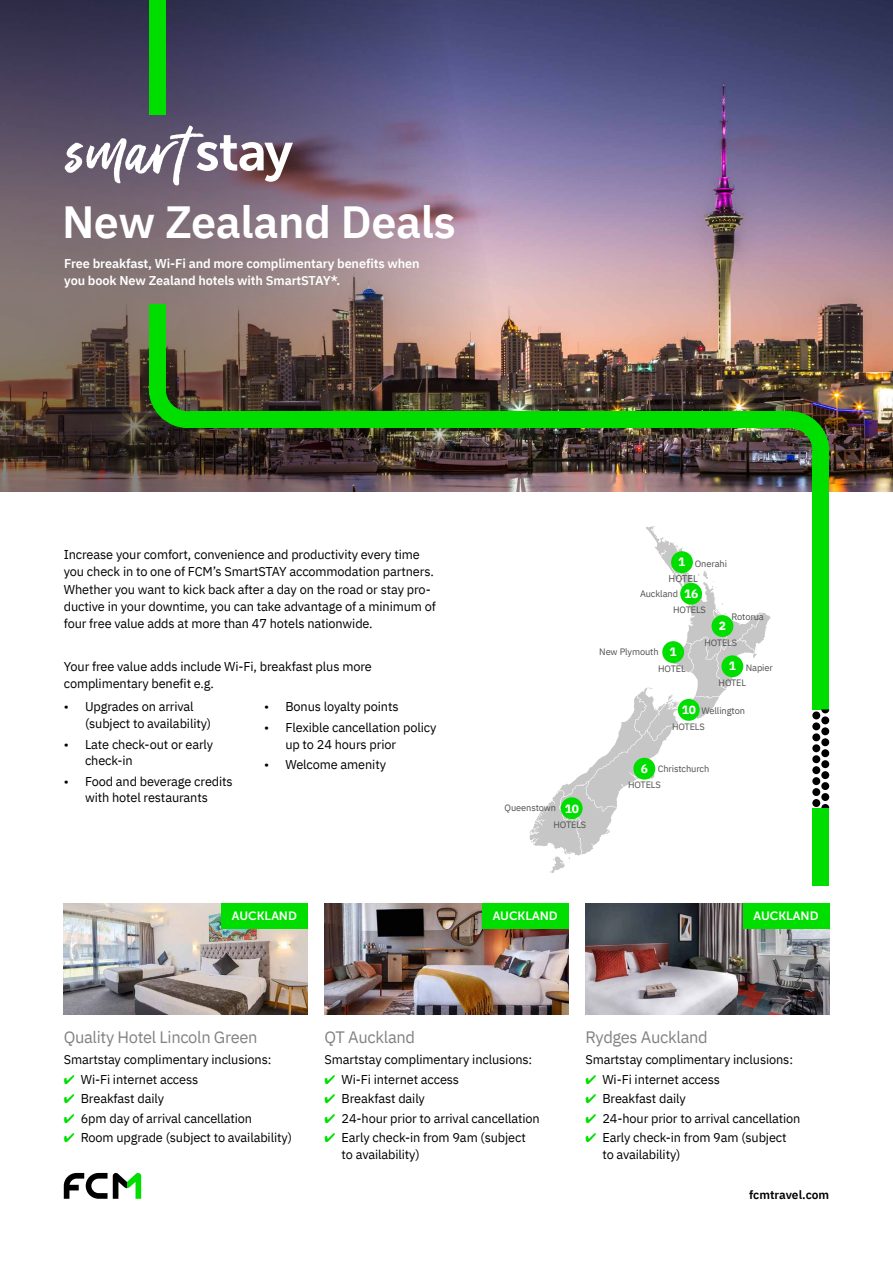
<style>
.page{position:relative;width:893px;height:1263px;background:#fff}
.page>*{position:absolute;margin:0;border:0;box-sizing:border-box;transform-origin:0 0}
.t1{font:600 45px "IBM Plex Sans";letter-spacing:-.01em;color:#fff}
.t2{font:16.5px "IBM Plex Sans";letter-spacing:-.02em;color:#828282}
.t3{font:12.75px/16.5px "IBM Plex Sans";letter-spacing:-.01em;color:#000}
.t4{font:600 12.75px/17.2px "IBM Plex Sans";letter-spacing:-.01em;color:#fff}
.t5{font:12px "Museo Sans 700";color:#fff}
.t6{font:600 12px "IBM Plex Sans";color:#000}
.t7{font:700 12px "IBM Plex Sans";color:#fff}
.t8{font:9.75px "IBM Plex Sans";letter-spacing:-.01em;color:#505050}
.t9{font:9.3px "IBM Plex Sans";letter-spacing:-.01em;color:#505050}
.s1{color:#00de00}
</style>
<div class="page">
<img style="left:576px;top:0;width:317px;height:491px">
<img style="left:0;top:0;width:576px;height:491px">
<svg style="left:64px;top:1173px;width:77px;height:26px"></svg>
<div style="left:149px;top:0;width:17px;height:115px;background:#00de00"></div>
<svg style="left:149px;top:388px;width:40px;height:40px"></svg>
<svg style="left:789px;top:411px;width:40px;height:40px;background:#238c16"></svg>
<div style="left:189px;top:411px;width:602px;height:17px;background:#00de00"></div>
<div style="left:812px;top:451px;width:17px;height:258px;background:#00de00"></div>
<div style="left:812px;top:808px;width:17px;height:77px;background:#00de00"></div>
<div style="left:149px;top:304px;width:17px;height:90px;background:#00de00"></div>
<svg style="left:812px;top:709px;width:17px;height:99px"></svg>
<svg style="left:65px;top:125px;width:228px;height:61px"></svg>
<img style="left:64px;top:903px;width:244px;height:111px">
<img style="left:325px;top:903px;width:243px;height:111px">
<img style="left:585px;top:903px;width:244px;height:111px">
<div style="left:221px;top:903px;width:87px;height:26px;background:#00de00"></div>
<div style="left:482px;top:903px;width:86px;height:26px;background:#00de00"></div>
<div style="left:743px;top:903px;width:86px;height:26px;background:#00de00"></div>
<svg style="left:529px;top:526px;width:242px;height:347px"></svg>
<div style="left:680px;top:583px;width:22px;height:22px;background:#00de00;border-radius:50%"></div>
<div style="left:678px;top:699px;width:22px;height:22px;background:#00de00;border-radius:50%"></div>
<div style="left:561px;top:797px;width:22px;height:22px;background:#00de00;border-radius:50%"></div>
<div style="left:712px;top:615px;width:21px;height:22px;background:#00de00;border-radius:50%"></div>
<div style="left:671px;top:551px;width:22px;height:22px;background:#00de00;border-radius:50%"></div>
<div style="left:662px;top:641px;width:22px;height:22px;background:#00de00;border-radius:50%"></div>
<div style="left:721px;top:655px;width:22px;height:22px;background:#00de00;border-radius:50%"></div>
<div style="left:633px;top:758px;width:22px;height:22px;background:#00de00;border-radius:50%"></div>
<h1 class="t1" style="left:62px;top:186px;width:395px">New Zealand Deals</h1>
<p class="t4" style="left:64px;top:253px;width:357px">Free breakfast, Wi-Fi and more complimentary benefits when you book New Zealand hotels with SmartSTAY*.</p>
<p class="t3" style="left:64px;top:545px;width:373px;line-height:17.2px">Increase your comfort, convenience and productivity every time you check in to one of FCM’s SmartSTAY accommodation partners.<br>Whether you want to kick back after a day on the road or stay pro&shy;ductive in your downtime, you can take advantage of a minimum of four free value adds at more than 47 hotels nationwide.</p>
<p class="t3" style="left:64px;top:657px;width:310px;line-height:17.2px">Your free value adds include Wi-Fi, breakfast plus more complimentary benefit e.g.</p>
<p class="t3" style="left:85px;top:697px;width:128px;text-indent:-21px">• Upgrades on arrival (subject to availability)</p>
<p class="t3" style="left:85px;top:735px;width:130px;text-indent:-21px">• Late check-out or early check-in</p>
<p class="t3" style="left:64px;top:772px;width:171px;text-align:center">• Food and beverage credits with hotel restaurants</p>
<p class="t3" style="left:264px;top:697px;width:136px">• Bonus loyalty points</p>
<p class="t3" style="left:285px;top:718px;width:153px;text-indent:-21px">• Flexible cancellation policy up to 24 hours prior</p>
<p class="t3" style="left:264px;top:755px;width:123px">• Welcome amenity</p>
<p class="t9" style="left:505px;top:800px;width:53px">Queenstown</p>
<p class="t7" style="left:565px;top:799px;width:16px">10</p>
<p class="t9" style="left:554px;top:817px;width:34px">HOTELS</p>
<p class="t7" style="left:678px;top:552px;width:9px">1</p>
<p class="t9" style="left:695px;top:556px;width:34px">Onerahi</p>
<p class="t8" style="left:668px;top:571px;width:31px">HOTEL</p>
<p class="t7" style="left:684px;top:584px;width:16px">16</p>
<p class="t9" style="left:640px;top:586px;width:40px">Auckland</p>
<p class="t9" style="left:673px;top:603px;width:34px">HOTELS</p>
<p class="t9" style="left:731px;top:610px;width:34px">Rotorua</p>
<p class="t7" style="left:719px;top:616px;width:9px">2</p>
<p class="t9" style="left:599px;top:644px;width:61px">New Plymouth</p>
<p class="t7" style="left:669px;top:642px;width:9px">1</p>
<p class="t9" style="left:658px;top:661px;width:29px">HOTEL</p>
<p class="t9" style="left:704px;top:635px;width:34px">HOTELS</p>
<p class="t7" style="left:729px;top:657px;width:9px">1</p>
<p class="t9" style="left:746px;top:660px;width:29px">Napier</p>
<p class="t9" style="left:719px;top:675px;width:29px">HOTEL</p>
<p class="t7" style="left:682px;top:700px;width:16px">10</p>
<p class="t9" style="left:702px;top:704px;width:45px">Wellington</p>
<p class="t9" style="left:672px;top:719px;width:34px">HOTELS</p>
<p class="t7" style="left:641px;top:759px;width:9px">6</p>
<p class="t9" style="left:658px;top:762px;width:53px">Christchurch</p>
<p class="t9" style="left:628px;top:778px;width:34px">HOTELS</p>
<p class="t5" style="left:232px;top:910px;width:67px">AUCKLAND</p>
<p class="t5" style="left:493px;top:910px;width:67px">AUCKLAND</p>
<p class="t5" style="left:753px;top:910px;width:67px">AUCKLAND</p>
<p class="t2" style="left:64px;top:1024px;width:195px">Quality Hotel Lincoln Green</p>
<p class="t3" style="left:64px;top:1050px;width:209px">Smartstay complimentary inclusions:</p>
<p class="t3" style="left:64px;top:1070px;width:136px"><span class="s1">✔</span> Wi-Fi internet access</p>
<p class="t3" style="left:64px;top:1089px;width:102px"><span class="s1">✔</span> Breakfast daily</p>
<p class="t3" style="left:64px;top:1109px;width:190px"><span class="s1">✔</span> 6pm day of arrival cancellation</p>
<p class="t3" style="left:64px;top:1128px;width:230px"><span class="s1">✔</span> Room upgrade (subject to availability)</p>
<p class="t2" style="left:325px;top:1024px;width:92px">QT Auckland</p>
<p class="t3" style="left:325px;top:1050px;width:209px">Smartstay complimentary inclusions:</p>
<p class="t3" style="left:325px;top:1070px;width:136px"><span class="s1">✔</span> Wi-Fi internet access</p>
<p class="t3" style="left:325px;top:1089px;width:102px"><span class="s1">✔</span> Breakfast daily</p>
<p class="t3" style="left:325px;top:1109px;width:217px"><span class="s1">✔</span> 24-hour prior to arrival cancellation</p>
<p class="t3" style="left:342px;top:1128px;width:186px;text-indent:-17px"><span class="s1">✔</span> Early check-in from 9am (subject to availability)</p>
<p class="t2" style="left:585px;top:1024px;width:124px">Rydges Auckland</p>
<p class="t3" style="left:585px;top:1050px;width:209px">Smartstay complimentary inclusions:</p>
<p class="t3" style="left:585px;top:1070px;width:136px"><span class="s1">✔</span> Wi-Fi internet access</p>
<p class="t3" style="left:585px;top:1089px;width:102px"><span class="s1">✔</span> Breakfast daily</p>
<p class="t3" style="left:585px;top:1109px;width:217px"><span class="s1">✔</span> 24-hour prior to arrival cancellation</p>
<p class="t3" style="left:602px;top:1128px;width:186px;text-indent:-17px"><span class="s1">✔</span> Early check-in from 9am (subject to availability)</p>
<p class="t6" style="left:749px;top:1185px;width:82px">fcmtravel.com</p>
</div>
